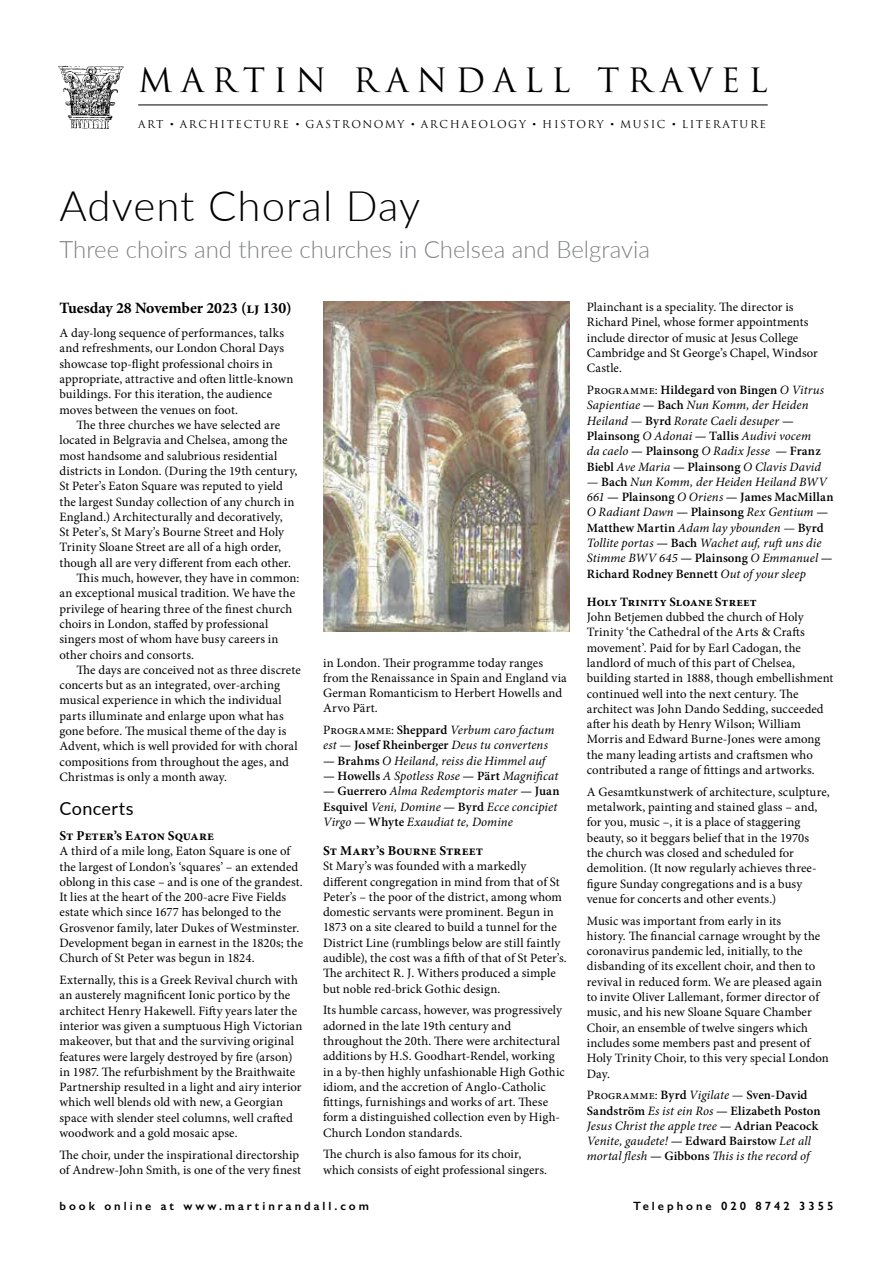
<style>
.page{position:relative;width:893px;height:1263px;background:#fff}
.page>*{position:absolute;margin:0;border:0;box-sizing:border-box;transform-origin:0 0}
.t1{font:300 42px "Lato";letter-spacing:.02em;color:#000}
.t2{font:32.7px "Trajan Pro";letter-spacing:.245em;color:#000}
.t3{font:300 24px "Lato";color:#808285}
.t4{font:18px "Lato";letter-spacing:.02em;color:#000}
.t5{font:700 15.75px "Minion Pro";letter-spacing:-.005em;color:#000}
.t6{font:700 13.5px "Minion Pro";letter-spacing:.005em;color:#000}
.t7{font:12.75px/15.3px "Minion Pro";letter-spacing:.005em;color:#000}
.t8{font:italic 12.75px/15.3px "Minion Pro";letter-spacing:.005em;color:#000}
.t9{font:700 12.75px "Minion Pro";letter-spacing:.01em;color:#000}
.t10{font:600 12px "Gill Sans";letter-spacing:.25em;color:#000}
.t11{font:10.65px "Trajan Pro";letter-spacing:.15em;color:#000}
.s1{font-family:"Adobe Caslon Pro"}
.s2{font-style:normal}
.s3{font-weight:600;font-style:normal}
</style>
<div class="page">
<img style="left:58px;top:66px;width:66px;height:63px">
<hr style="left:138px;top:105px;width:630px;height:1px;background:#000">
<img style="left:323px;top:302px;width:247px;height:329px">
<h2 class="t2" style="left:138px;top:59px;width:631px">MARTIN RANDALL TRAVEL</h2>
<p class="t11" style="left:138px;top:117px;width:629px">ART <span class="s1">•</span> ARCHITECTURE <span class="s1">•</span> GASTRONOMY <span class="s1">•</span> ARCHAEOLOGY <span class="s1">•</span> HISTORY <span class="s1">•</span> MUSIC <span class="s1">•</span> LITERATURE</p>
<h1 class="t1" style="left:60px;top:177px;width:362px">Advent Choral Day</h1>
<h3 class="t3" style="left:60px;top:233px;width:592px">Three choirs and three churches in Chelsea and Belgravia</h3>
<p class="t5" style="left:60px;top:297px;width:234px">Tuesday 28 November 2023 (lj 130)</p>
<p class="t7" style="left:60px;top:325px;width:235px">A day-long sequence of performances, talks and refreshments, our London Choral Days showcase top-flight professional choirs in appropriate, attractive and often little-known buildings. For this iteration, the audience moves between the venues on foot.</p>
<p class="t7" style="left:77px;top:417px;width:205px">The three churches we have selected are</p>
<p class="t7" style="left:60px;top:433px;width:230px">located in Belgravia and Chelsea, among the</p>
<p class="t7" style="left:60px;top:448px;width:219px">most handsome and salubrious residential</p>
<p class="t7" style="left:60px;top:463px;width:239px">districts in London. (During the 19th century,</p>
<p class="t7" style="left:60px;top:478px;width:225px">St Peter’s Eaton Square was reputed to yield</p>
<p class="t7" style="left:60px;top:494px;width:236px">the largest Sunday collection of any church in</p>
<p class="t7" style="left:60px;top:509px;width:225px">England.) Architecturally and decoratively,</p>
<p class="t7" style="left:60px;top:524px;width:226px">St Peter’s, St Mary’s Bourne Street and Holy</p>
<p class="t7" style="left:60px;top:540px;width:223px">Trinity Sloane Street are all of a high order,</p>
<p class="t7" style="left:60px;top:555px;width:233px">though all are very different from each other.</p>
<p class="t7" style="left:77px;top:570px;width:224px">This much, however, they have in common:</p>
<p class="t7" style="left:60px;top:586px;width:237px">an exceptional musical tradition. We have the</p>
<p class="t7" style="left:60px;top:601px;width:234px">privilege of hearing three of the finest church</p>
<p class="t7" style="left:60px;top:616px;width:210px">choirs in London, staffed by professional</p>
<p class="t7" style="left:60px;top:631px;width:221px">singers most of whom have busy careers in</p>
<p class="t7" style="left:60px;top:647px;width:136px">other choirs and consorts.</p>
<p class="t7" style="left:77px;top:662px;width:226px">The days are conceived not as three discrete</p>
<p class="t7" style="left:60px;top:677px;width:222px">concerts but as an integrated, over-arching</p>
<p class="t7" style="left:60px;top:693px;width:224px">musical experience in which the individual</p>
<p class="t7" style="left:60px;top:708px;width:226px">parts illuminate and enlarge upon what has</p>
<p class="t7" style="left:60px;top:723px;width:228px">gone before. The musical theme of the day is</p>
<p class="t7" style="left:60px;top:739px;width:240px">Advent, which is well provided for with choral</p>
<p class="t7" style="left:60px;top:754px;width:231px">compositions from throughout the ages, and</p>
<p class="t7" style="left:60px;top:769px;width:169px">Christmas is only a month away.</p>
<h3 class="t4" style="left:60px;top:796px;width:76px">Concerts</h3>
<p class="t6" style="left:60px;top:826px;width:156px">St Peter’s Eaton Square</p>
<p class="t7" style="left:60px;top:843px;width:245px">A third of a mile long, Eaton Square is one of the largest of London’s ‘squares’ – an extended oblong in this case – and is one of the grandest.<br>It lies at the heart of the 200-acre Five Fields estate which since 1677 has belonged to the Grosvenor family, later Dukes of Westminster.<br>Development began in earnest in the 1820s; the Church of St Peter was begun in 1824.</p>
<p class="t7" style="left:60px;top:972px;width:244px">Externally, this is a Greek Revival church with an austerely magnificent Ionic portico by the architect Henry Hakewell. Fifty years later the interior was given a sumptuous High Victorian makeover, but that and the surviving original features were largely destroyed by fire (arson) in 1987. The refurbishment by the Braithwaite Partnership resulted in a light and airy interior which well blends old with new, a Georgian space with slender steel columns, well crafted woodwork and a gold mosaic apse.</p>
<p class="t7" style="left:60px;top:1147px;width:243px">The choir, under the inspirational directorship of Andrew-John Smith, is one of the very finest</p>
<p class="t7" style="left:587px;top:299px;width:233px">Plainchant is a speciality. The director is Richard Pinel, whose former appointments include director of music at Jesus College Cambridge and St George’s Chapel, Windsor Castle.</p>
<p class="t8" style="left:587px;top:382px;width:239px"><span class="s2">Programme:</span> <span class="s3">Hildegard von Bingen</span> O Vitrus Sapientiae <span class="s3">— Bach</span> Nun Komm, der Heiden Heiland — <span class="s3">Byrd</span> Rorate Caeli desuper <span class="s3">— Plainsong</span> O Adonai <span class="s3">— Tallis</span> Audivi vocem da caelo <span class="s3">— Plainsong</span> O Radix Jesse <span class="s3">— Franz Biebl</span> Ave Maria <span class="s3">— Plainsong</span> O Clavis David</p>
<p class="t8" style="left:587px;top:474px;width:248px">— <span class="s3">Bach</span> Nun Komm, der Heiden Heiland BWV 661 <span class="s3">— Plainsong</span> O Oriens <span class="s3">— James MacMillan </span>O Radiant Dawn <span class="s3">— Plainsong</span> Rex Gentium <span class="s3">— Matthew Martin</span> Adam lay ybounden — <span class="s3">Byrd </span>Tollite portas <span class="s3">— Bach</span> Wachet auf, ruft uns die Stimme BWV 645 <span class="s3">— Plainsong</span> O Emmanuel <span class="s3">— Richard Rodney Bennett</span> Out of your sleep</p>
<p class="t9" style="left:587px;top:593px;width:171px">Holy Trinity Sloane Street</p>
<p class="t7" style="left:587px;top:609px;width:248px">John Betjemen dubbed the church of Holy Trinity ‘the Cathedral of the Arts &amp; Crafts movement’. Paid for by Earl Cadogan, the landlord of much of this part of Chelsea, building started in 1888, though embellishment continued well into the next century. The architect was John Dando Sedding, succeeded after his death by Henry Wilson; William Morris and Edward Burne-Jones were among the many leading artists and craftsmen who contributed a range of fittings and artworks.</p>
<p class="t7" style="left:587px;top:784px;width:244px">A Gesamtkunstwerk of architecture, sculpture, metalwork, painting and stained glass – and, for you, music –, it is a place of staggering beauty, so it beggars belief that in the 1970s<br>the church was closed and scheduled for demolition. (It now regularly achieves three&shy;figure Sunday congregations and is a busy venue for concerts and other events.)</p>
<p class="t7" style="left:587px;top:913px;width:244px">Music was important from early in its<br>history. The financial carnage wrought by the coronavirus pandemic led, initially, to the disbanding of its excellent choir, and then to revival in reduced form. We are pleased again to invite Oliver Lallemant, former director of music, and his new Sloane Square Chamber Choir, an ensemble of twelve singers which includes some members past and present of Holy Trinity Choir, to this very special London Day.</p>
<p class="t8" style="left:587px;top:1087px;width:235px"><span class="s2">Programme:</span> <span class="s3">Byrd</span> Vigilate — <span class="s3">Sven-David Sandström</span> Es ist ein Ros <span class="s3">— Elizabeth Poston </span>Jesus Christ the apple tree <span class="s3">— Adrian Peacock </span>Venite, gaudete! <span class="s3">— Edward Bairstow</span> Let all mortal flesh <span class="s3">— Gibbons</span> This is the record of</p>
<p class="t7" style="left:323px;top:655px;width:245px">in London. Their programme today ranges from the Renaissance in Spain and England via German Romanticism to Herbert Howells and Arvo Pärt.</p>
<p class="t8" style="left:323px;top:722px;width:233px"><span class="s2">Programme:</span> <span class="s3">Sheppard</span> Verbum caro factum est <span class="s2">—</span> <span class="s3">Josef Rheinberger</span> Deus tu convertens</p>
<p class="t8" style="left:323px;top:753px;width:224px"><span class="s3">— Brahms</span> O Heiland, reiss die Himmel auf</p>
<p class="t8" style="left:323px;top:768px;width:237px"><span class="s3">— Howells</span> A Spotless Rose <span class="s3">— Pärt</span> Magnificat</p>
<p class="t8" style="left:323px;top:783px;width:238px"><span class="s3">— Guerrero</span> Alma Redemptoris mater <span class="s3">— Juan<br>Esquivel</span> Veni, Domine <span class="s3">— Byrd</span> Ecce concipiet<br>Virgo <span class="s3">— Whyte</span> Exaudiat te, Domine</p>
<p class="t6" style="left:323px;top:841px;width:161px">St Mary’s Bourne Street</p>
<p class="t7" style="left:323px;top:858px;width:245px">St Mary’s was founded with a markedly different congregation in mind from that of St Peter’s – the poor of the district, among whom domestic servants were prominent. Begun in 1873 on a site cleared to build a tunnel for the District Line (rumblings below are still faintly audible), the cost was a fifth of that of St Peter’s.<br>The architect R. J. Withers produced a simple but noble red-brick Gothic design.</p>
<p class="t7" style="left:323px;top:1003px;width:243px">Its humble carcass, however, was progressively adorned in the late 19th century and throughout the 20th. There were architectural additions by H.S. Goodhart-Rendel, working in a by-then highly unfashionable High Gothic idiom, and the accretion of Anglo-Catholic fittings, furnishings and works of art. These form a distinguished collection even by High-Church London standards.</p>
<p class="t7" style="left:323px;top:1147px;width:225px">The church is also famous for its choir, which consists of eight professional singers.</p>
<p class="t10" style="left:60px;top:1199px;width:311px">book online at www.martinrandall.com</p>
<p class="t10" style="left:633px;top:1199px;width:202px">Telephone 020 8742 3355</p>
</div>
